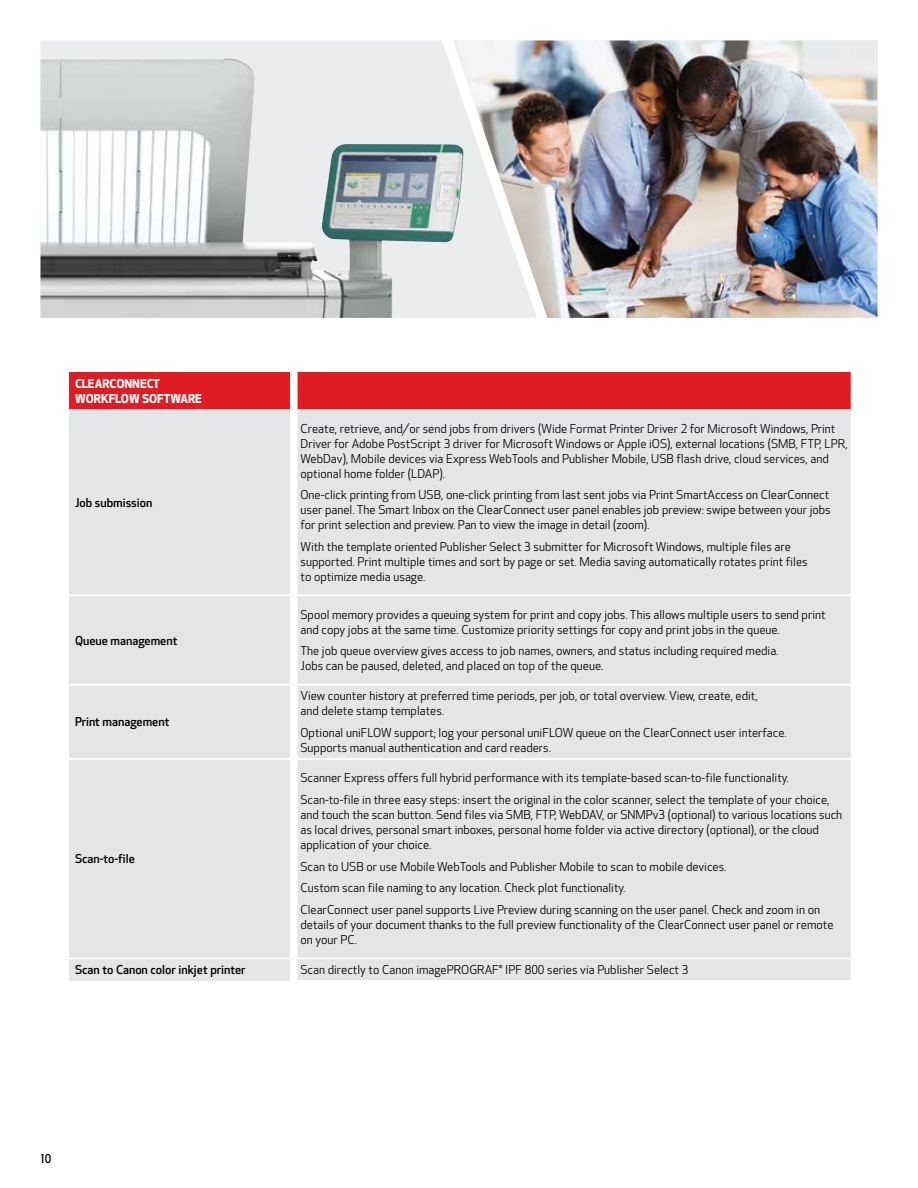
<style>
.page{position:relative;width:918px;height:1188px;background:#fff}
.page>*{position:absolute;margin:0;border:0;box-sizing:border-box;transform-origin:0 0}
.t1{font:12px/15px "Optic Sans 201";color:#000}
.t2{font:500 12px "Optic Sans 301";color:#000}
.t3{font:700 12px/15px "Optic Sans 401";color:#fff}
</style>
<div class="page">
<img style="left:537px;top:40px;width:341px;height:278px">
<div style="left:69px;top:372px;width:782px;height:37px;background:#e11b22"></div>
<div style="left:69px;top:409px;width:782px;height:572px;background:#e4e5e6"></div>
<div style="left:290px;top:372px;width:8px;height:37px;background:#fff"></div>
<div style="left:290px;top:409px;width:8px;height:186px;background:#fff"></div>
<div style="left:290px;top:596px;width:8px;height:88px;background:#fff"></div>
<div style="left:290px;top:686px;width:8px;height:72px;background:#fff"></div>
<div style="left:290px;top:760px;width:8px;height:198px;background:#fff"></div>
<div style="left:290px;top:959px;width:8px;height:21px;background:#fff"></div>
<hr style="left:290px;top:980px;width:561px;height:2px;background:#fff">
<hr style="left:69px;top:595px;width:225px;height:1px;background:#fff">
<hr style="left:294px;top:595px;width:557px;height:1px;background:#fff">
<hr style="left:69px;top:684px;width:225px;height:2px;background:#fff">
<hr style="left:294px;top:684px;width:557px;height:2px;background:#fff">
<hr style="left:69px;top:758px;width:225px;height:2px;background:#fff">
<hr style="left:294px;top:758px;width:557px;height:2px;background:#fff">
<hr style="left:69px;top:958px;width:225px;height:1px;background:#fff">
<hr style="left:294px;top:958px;width:557px;height:1px;background:#fff">
<svg style="left:40px;top:40px;width:497px;height:278px;fill:#ebeced"></svg>
<img style="left:40px;top:58px;width:424px;height:260px">
<p class="t3" style="left:75px;top:376px;width:129px">CLEARCONNECT<br>WORKFLOW SOFTWARE</p>
<p class="t2" style="left:75px;top:496px;width:79px">Job submission</p>
<p class="t2" style="left:75px;top:633px;width:104px">Queue management</p>
<p class="t2" style="left:75px;top:715px;width:96px">Print management</p>
<p class="t2" style="left:75px;top:852px;width:61px">Scan-to-file</p>
<p class="t1" style="left:301px;top:421px;width:549px">Create, retrieve, and/or send jobs from drivers (Wide Format Printer Driver 2 for Microsoft Windows, Print Driver for Adobe PostScript 3 driver for Microsoft Windows or Apple iOS), external locations (SMB, FTP, LPR, WebDav), Mobile devices via Express WebTools and Publisher Mobile, USB flash drive, cloud services, and optional home folder (LDAP).</p>
<p class="t1" style="left:301px;top:488px;width:532px">One-click printing from USB, one-click printing from last sent jobs via Print SmartAccess on ClearConnect user panel. The Smart Inbox on the ClearConnect user panel enables job preview: swipe between your jobs for print selection and preview. Pan to view the image in detail (zoom).</p>
<p class="t1" style="left:301px;top:540px;width:509px">With the template oriented Publisher Select 3 submitter for Microsoft Windows, multiple files are supported. Print multiple times and sort by page or set. Media saving automatically rotates print files to optimize media usage.</p>
<p class="t1" style="left:301px;top:607px;width:527px">Spool memory provides a queuing system for print and copy jobs. This allows multiple users to send print and copy jobs at the same time. Customize priority settings for copy and print jobs in the queue.</p>
<p class="t1" style="left:301px;top:644px;width:480px">The job queue overview gives access to job names, owners, and status including required media.<br>Jobs can be paused, deleted, and placed on top of the queue.</p>
<p class="t1" style="left:301px;top:689px;width:459px">View counter history at preferred time periods, per job, or total overview. View, create, edit, and delete stamp templates.</p>
<p class="t1" style="left:301px;top:726px;width:488px">Optional uniFLOW support; log your personal uniFLOW queue on the ClearConnect user interface.<br>Supports manual authentication and card readers.</p>
<p class="t1" style="left:301px;top:767px;width:530px;line-height:21.8px">Scanner Express offers full hybrid performance with its template-based scan-to-file functionality.<br>Scan-to-file in three easy steps: insert the original in the color scanner, select the template of your choice,</p>
<p class="t1" style="left:301px;top:808px;width:543px">and touch the scan button. Send files via SMB, FTP, WebDAV, or SNMPv3 (optional) to various locations such as local drives, personal smart inboxes, personal home folder via active directory (optional), or the cloud application of your choice.</p>
<p class="t1" style="left:301px;top:856px;width:521px;line-height:21.8px">Scan to USB or use Mobile WebTools and Publisher Mobile to scan to mobile devices.<br>Custom scan file naming to any location. Check plot functionality.<br>ClearConnect user panel supports Live Preview during scanning on the user panel. Check and zoom in on</p>
<p class="t1" style="left:301px;top:918px;width:534px">details of your document thanks to the full preview functionality of the ClearConnect user panel or remote on your PC.</p>
<p class="t2" style="left:75px;top:963px;width:172px">Scan to Canon color inkjet printer</p>
<p class="t1" style="left:301px;top:963px;width:389px">Scan directly to Canon imagePROGRAF® IPF 800 series via Publisher Select 3</p>
<p class="t2" style="left:40px;top:1151px;width:12px">10</p>
</div>
